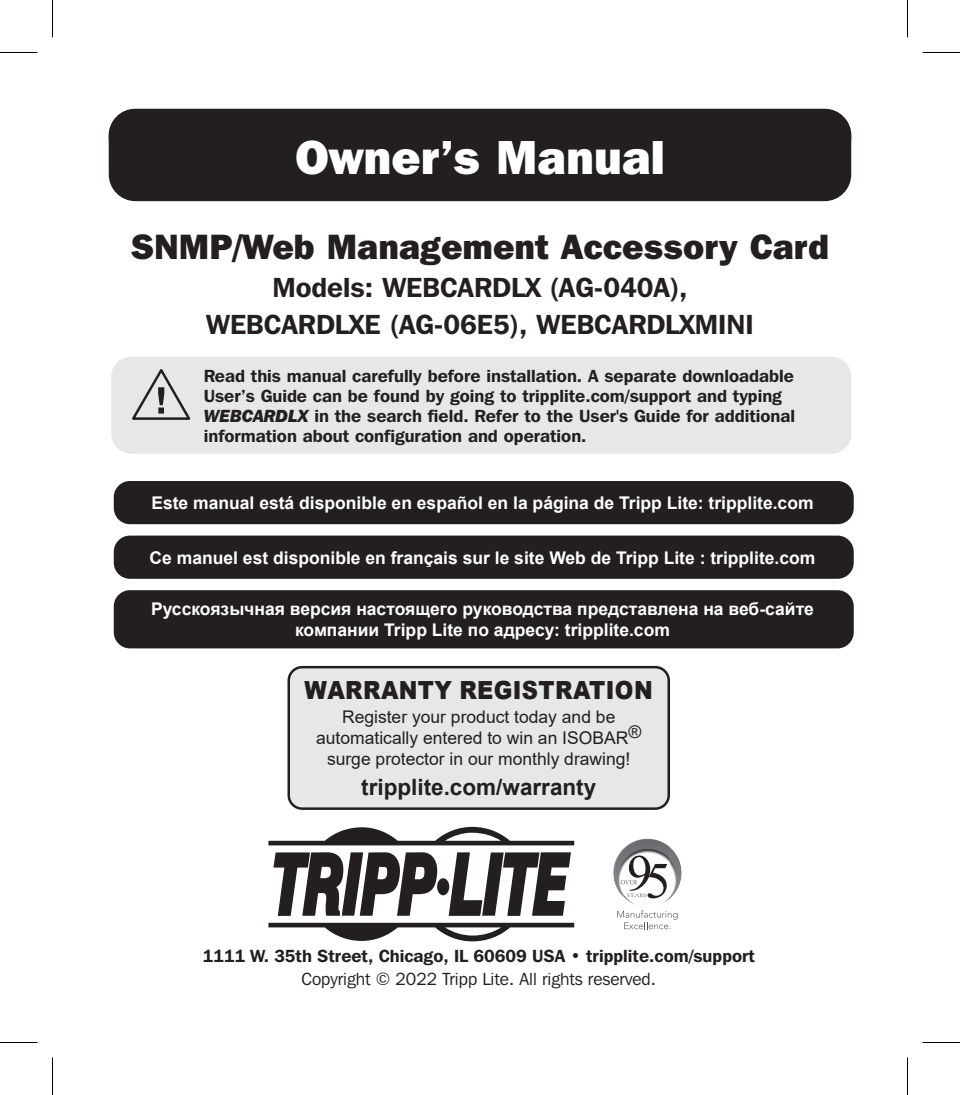
<style>
.page{position:relative;width:960px;height:1095px;background:#fff}
.page>*{position:absolute;margin:0;border:0;box-sizing:border-box;transform-origin:0 0}
.t1{font:800 47.5px "Franklin Gothic IT Cby BT";color:#fff}
.t2{font:800 35px "Franklin Gothic IT Cby BT";color:#231f20}
.t3{font:600 27.5px/37.5px "Franklin Gothic IT Cby BT";color:#231f20;text-align:center}
.t4{font:900 25px "Arial";letter-spacing:.015em;color:#231f20;scale:.9 1}
.t5{font:700 22.5px "Arial";color:#231f20}
.t6{font:600 17.5px/20px "Franklin Gothic IT Cby BT";color:#231f20}
.t7{font:700 17.5px/21px "Arial";color:#fff;text-align:center}
.t8{font:17.5px/21px "Arial";color:#231f20;text-align:center}
.t9{font:17.5px "Franklin Gothic IT Cby BT";color:#231f20}
.s1{font-weight:800;font-style:italic}
</style>
<div class="page">
<div style="left:109px;top:109px;width:742px;height:92px;background:#231f20;border-radius:27px"></div>
<div style="left:111px;top:357px;width:740px;height:97px;background:#e6e7e9;border-radius:20px"></div>
<svg style="left:132px;top:369px;width:58px;height:50px"></svg>
<div style="left:114px;top:481px;width:740px;height:43px;background:#231f20;border-radius:16px"></div>
<div style="left:114px;top:536px;width:740px;height:43px;background:#231f20;border-radius:16px"></div>
<div style="left:114px;top:590px;width:740px;height:58px;background:#231f20;border-radius:16px"></div>
<div style="left:437px;top:878px;width:12px;height:17px;background:#231f20;border-radius:50%"></div>
<svg style="left:273px;top:852px;width:165px;height:64px"></svg>
<svg style="left:449px;top:852px;width:122px;height:64px"></svg>
<svg style="left:268px;top:827px;width:306px;height:18px"></svg>
<svg style="left:268px;top:923px;width:306px;height:18px"></svg>
<img style="left:618px;top:839px;width:28px;height:17px">
<img style="left:670px;top:854px;width:12px;height:44px">
<img style="left:625px;top:898px;width:38px;height:7px">
<svg style="left:617px;top:910px;width:61px;height:19px"></svg>
<svg style="left:621px;top:856px;width:46px;height:42px"></svg>
<div style="left:289px;top:667px;width:380px;height:142px;background:#e6e7e9;border-radius:13px"></div>
<div style="left:287px;top:666px;width:383px;height:144px;border:2px solid #231f20;border-radius:13px"></div>
<hr style="left:0;top:52px;width:38px;height:1px;background:#000">
<hr style="left:922px;top:52px;width:38px;height:1px;background:#000">
<hr style="left:0;top:1042px;width:38px;height:1px;background:#000">
<hr style="left:922px;top:1042px;width:38px;height:1px;background:#000">
<hr style="left:52px;top:0;width:1px;height:38px;background:#000">
<hr style="left:52px;top:1058px;width:1px;height:37px;background:#000">
<hr style="left:907px;top:0;width:1px;height:38px;background:#000">
<hr style="left:907px;top:1058px;width:1px;height:37px;background:#000">
<p class="t1" style="left:295px;top:127px;width:371px">Owner’s Manual</p>
<p class="t2" style="left:131px;top:225px;width:700px">SNMP/Web Management Accessory Card</p>
<p class="t3" style="left:206px;top:268px;width:549px">Models: WEBCARDLX (AG-040A),<br>WEBCARDLXE (AG-06E5), WEBCARDLXMINI</p>
<p class="t6" style="left:204px;top:366px;width:593px">Read this manual carefully before installation. A separate downloadable User’s Guide can be found by going to tripplite.com/support and typing <span class="s1">WEBCARDLX</span> in the search field. Refer to the User's Guide for additional information about configuration and operation.</p>
<p class="t7" style="left:151px;top:493px;width:664px">Este manual está disponible en español en la página de Tripp Lite: tripplite.com</p>
<p class="t7" style="left:150px;top:547px;width:667px">Ce manuel est disponible en français sur le site Web de Tripp Lite : tripplite.com</p>
<p class="t7" style="left:151px;top:599px;width:664px">Русскоязычная версия настоящего руководства представлена на веб-сайте компании Tripp Lite по адресу: tripplite.com</p>
<p class="t4" style="left:305px;top:672px;width:388px">WARRANTY REGISTRATION</p>
<p class="t8" style="left:316px;top:706px;width:327px">Register your product today and be automatically entered to win an ISOBAR® surge protector in our monthly drawing!</p>
<p class="t5" style="left:361px;top:771px;width:237px">tripplite.com/warranty</p>
<p class="t6" style="left:202px;top:946px;width:554px">1111 W. 35th Street, Chicago, IL 60609 USA • tripplite.com/support</p>
<p class="t9" style="left:301px;top:968px;width:356px">Copyright © 2022 Tripp Lite. All rights reserved.</p>
</div>
